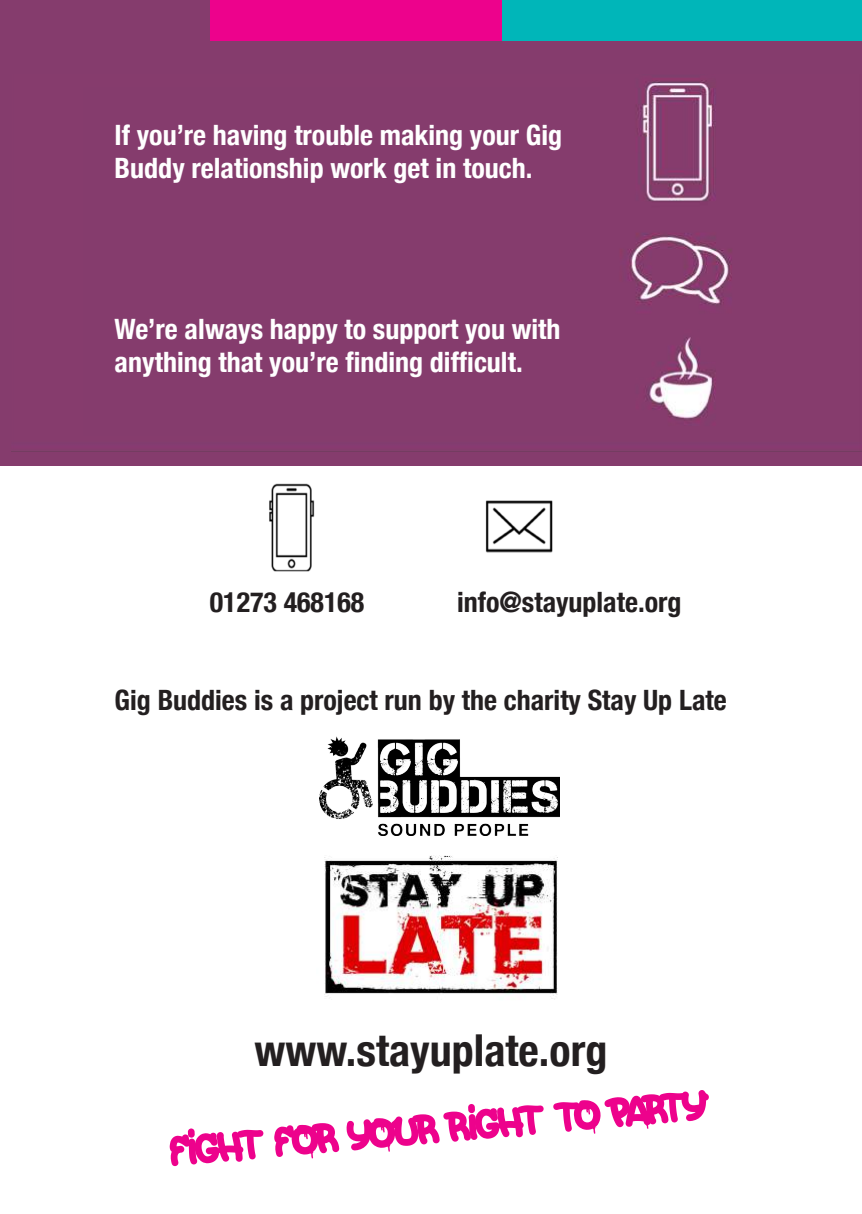
<style>
.page{position:relative;width:862px;height:1214px;background:#fff}
.page>*{position:absolute;margin:0;border:0;box-sizing:border-box;transform-origin:0 0}
.t1{font:48px "Painterz";color:#ed028c}
.t2{font:700 condensed 44px "Helvetica Neue";color:#231f20}
.t3{font:700 condensed 28px/33.6px "Helvetica Neue";color:#fff}
.t4{font:700 condensed 28px "Helvetica Neue";color:#231f20}
</style>
<div class="page">
<div style="left:0;top:41px;width:862px;height:424px;background:#853c6d"></div>
<img style="left:11px;top:80px;width:851px;height:372px">
<div style="left:0;top:0;width:226px;height:40px;background:#853c6d"></div>
<div style="left:211px;top:0;width:295px;height:40px;background:#ed028c"></div>
<div style="left:502px;top:0;width:360px;height:40px;background:#00b6b9"></div>
<div style="left:83px;top:87px;width:517px;height:348px;background:#853c6d"></div>
<img style="left:269px;top:483px;width:284px;height:89px">
<div style="left:334px;top:493px;width:123px;height:53px;background:#fff"></div>
<img style="left:319px;top:736px;width:241px;height:99px">
<img style="left:324px;top:855px;width:234px;height:144px">
<p class="t3" style="left:115px;top:116px;width:449px">If you’re having trouble making your Gig<br>Buddy relationship work get in touch.</p>
<p class="t3" style="left:115px;top:310px;width:447px">We’re always happy to support you with anything that you’re finding difficult.</p>
<p class="t4" style="left:210px;top:579px;width:156px">01273 468168</p>
<p class="t4" style="left:457px;top:579px;width:226px">info@stayuplate.org</p>
<p class="t4" style="left:115px;top:676px;width:613px">Gig Buddies is a project run by the charity Stay Up Late</p>
<h2 class="t2" style="left:255px;top:1013px;width:354px">www.stayuplate.org</h2>
<h1 class="t1" style="left:168px;top:1130px;width:539px;rotate:-5deg">Fight for your right to party</h1>
</div>
